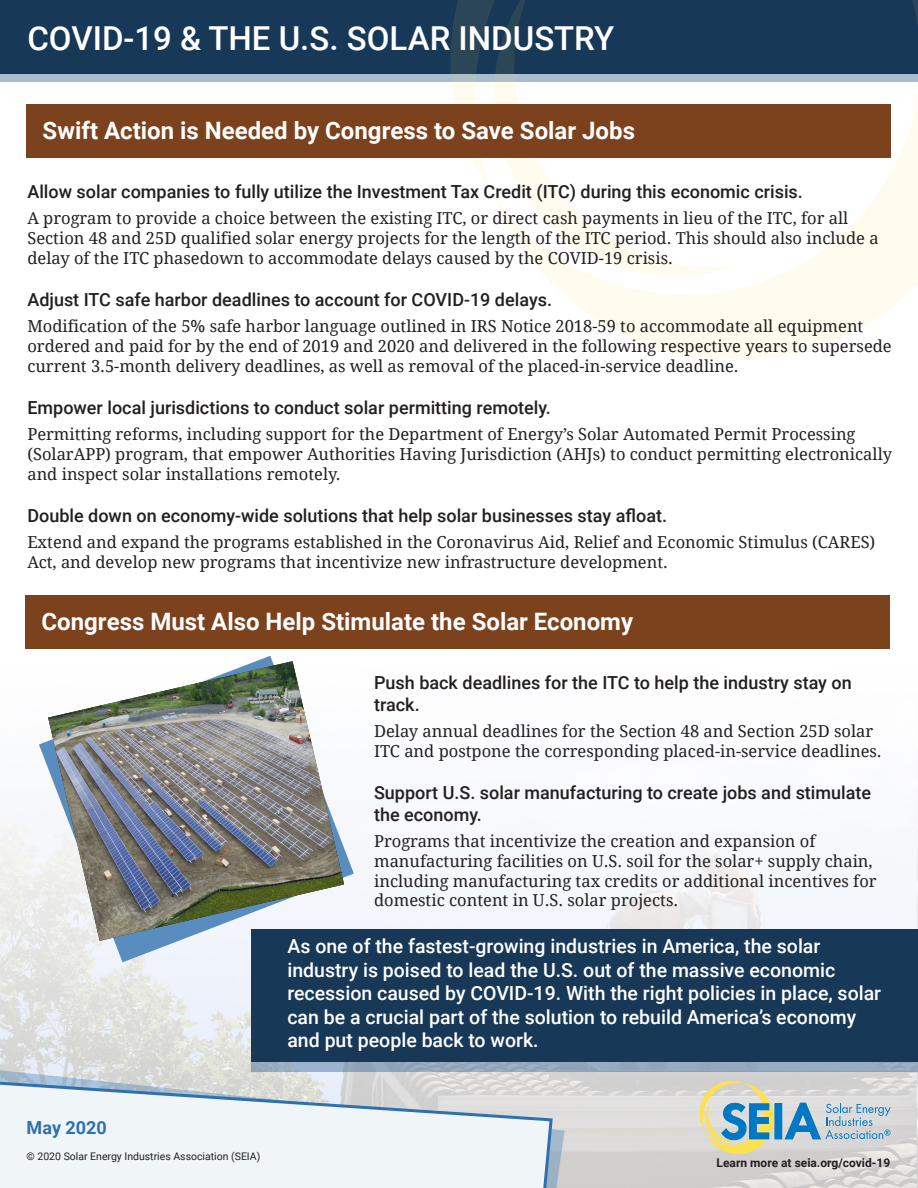
<style>
.page{position:relative;width:918px;height:1188px;background:#fff}
.page>*{position:absolute;margin:0;border:0;box-sizing:border-box;transform-origin:0 0}
.t1{font:500 33px "Roboto";color:#fff}
.t2{font:700 24px "Roboto";color:#fff}
.t3{font:500 19.5px/23.4px "Roboto";color:#fff}
.t4{font:500 18px/21.6px "Roboto";color:#231f20}
.t5{font:700 18px "Roboto";color:#2f70af}
.t6{font:16.5px/19.8px "Droid Serif";color:#231f20}
.t7{font:700 12px "Roboto";color:#231f20}
.t8{font:10.5px "Roboto";color:#231f20}
</style>
<div class="page">
<img style="left:0;top:801px;width:918px;height:387px">
<div style="left:0;top:1px;width:918px;height:81px;background:#a8bdd1"></div>
<div style="left:0;top:1px;width:918px;height:73px;background:#183858"></div>
<svg style="left:450px;top:0;width:23px;height:159px;fill:#2b4657"></svg>
<svg style="left:549px;top:0;width:369px;height:360px"></svg>
<svg style="left:473px;top:0;width:262px;height:280px"></svg>
<div style="left:775px;top:1103px;width:7px;height:36px;background:#0079c2"></div>
<svg style="left:699px;top:1081px;width:75px;height:73px;background:#b7c7b4"></svg>
<svg style="left:784px;top:1102px;width:107px;height:38px;background:#a2c1d3"></svg>
<svg style="left:0;top:1067px;width:565px;height:121px;background:#d2d5d8"></svg>
<svg style="left:0;top:1079px;width:554px;height:109px"></svg>
<svg style="left:251px;top:1062px;width:667px;height:9px;background:#94a9bf"></svg>
<div style="left:251px;top:929px;width:667px;height:133px;background:#183858"></div>
<svg style="left:39px;top:656px;width:315px;height:306px"></svg>
<img style="left:48px;top:661px;width:296px;height:280px">
<div style="left:26px;top:104px;width:865px;height:54px;background:#7c421d"></div>
<div style="left:25px;top:595px;width:865px;height:54px;background:#7c421d"></div>
<p class="t1" style="left:27px;top:15px;width:588px">COVID-19 &amp; THE U.S. SOLAR INDUSTRY</p>
<p class="t2" style="left:43px;top:114px;width:594px">Swift Action is Needed by Congress to Save Solar Jobs</p>
<p class="t4" style="left:27px;top:180px;width:777px">Allow solar companies to fully utilize the Investment Tax Credit (ITC) during this economic crisis.</p>
<p class="t6" style="left:27px;top:208px;width:853px">A program to provide a choice between the existing ITC, or direct cash payments in lieu of the ITC, for all<br>Section 48 and 25D qualified solar energy projects for the length of the ITC period. This should also include a delay of the ITC phasedown to accommodate delays caused by the COVID-19 crisis.</p>
<p class="t4" style="left:27px;top:288px;width:526px">Adjust ITC safe harbor deadlines to account for COVID-19 delays.</p>
<p class="t6" style="left:27px;top:316px;width:866px">Modification of the 5% safe harbor language outlined in IRS Notice 2018-59 to accommodate all equipment ordered and paid for by the end of 2019 and 2020 and delivered in the following respective years to supersede current 3.5-month delivery deadlines, as well as removal of the placed-in-service deadline.</p>
<p class="t4" style="left:27px;top:396px;width:525px">Empower local jurisdictions to conduct solar permitting remotely.</p>
<p class="t6" style="left:27px;top:424px;width:866px">Permitting reforms, including support for the Department of Energy’s Solar Automated Permit Processing (SolarAPP) program, that empower Authorities Having Jurisdiction (AHJs) to conduct permitting electronically and inspect solar installations remotely.</p>
<p class="t4" style="left:27px;top:504px;width:641px">Double down on economy-wide solutions that help solar businesses stay afloat.</p>
<p class="t6" style="left:27px;top:532px;width:849px">Extend and expand the programs established in the Coronavirus Aid, Relief and Economic Stimulus (CARES)<br>Act, and develop new programs that incentivize new infrastructure development.</p>
<p class="t2" style="left:42px;top:605px;width:593px">Congress Must Also Help Stimulate the Solar Economy</p>
<p class="t4" style="left:374px;top:671px;width:479px">Push back deadlines for the ITC to help the industry stay on track.</p>
<p class="t6" style="left:374px;top:722px;width:509px">Delay annual deadlines for the Section 48 and Section 25D solar<br>ITC and postpone the corresponding placed-in-service deadlines.</p>
<p class="t4" style="left:374px;top:781px;width:499px">Support U.S. solar manufacturing to create jobs and stimulate the economy.</p>
<p class="t6" style="left:374px;top:831px;width:504px">Programs that incentivize the creation and expansion of manufacturing facilities on U.S. soil for the solar+ supply chain, including manufacturing tax credits or additional incentives for domestic content in U.S. solar projects.</p>
<p class="t5" style="left:27px;top:1115px;width:82px">May 2020</p>
<p class="t8" style="left:27px;top:1149px;width:235px">© 2020 Solar Energy Industries Association (SEIA)</p>
<p class="t3" style="left:287px;top:934px;width:595px">As one of the fastest-growing industries in America, the solar industry is poised to lead the U.S. out of the massive economic recession caused by COVID-19. With the right policies in place, solar can be a crucial part of the solution to rebuild America’s economy and put people back to work.</p>
<p class="t7" style="left:717px;top:1154px;width:175px">Learn more at seia.org/covid-19</p>
</div>
